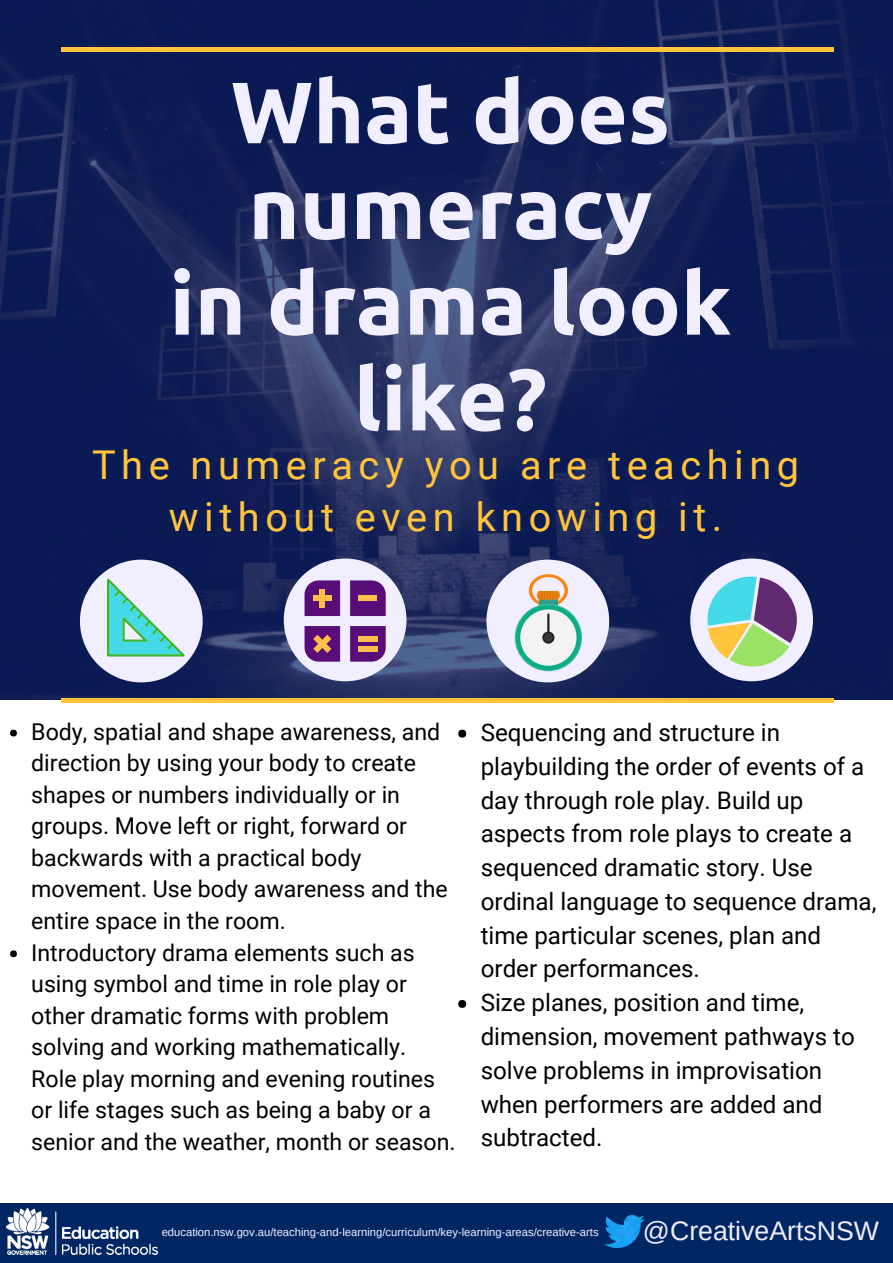
<style>
.page{position:relative;width:893px;height:1263px;background:#fff}
.page>*{position:absolute;margin:0;border:0;box-sizing:border-box;transform-origin:0 0}
.t1{font:700 87px/95.7px "Ubuntu";color:#f1eeff;text-align:center}
.t2{font:39.75px/51.8px "Roboto";letter-spacing:.14em;color:#ffc43c;text-align:center}
.t3{font:26.7px "Arimo";color:#f1eeff}
.t4{font:24.15px/33.8px "Roboto";color:#000}
.t5{font:23.25px/31.5px "Roboto";color:#000}
.t6{font:11.25px "Arimo";color:#f1eeff}
</style>
<div class="page">
<img style="left:0;top:0;width:893px;height:700px">
<div style="left:0;top:1204px;width:893px;height:59px;background:#002664"></div>
<div style="left:61px;top:47px;width:773px;height:5px;background:#ffc43c"></div>
<div style="left:10px;top:730px;width:7px;height:6px;background:#000;border-radius:50%"></div>
<div style="left:10px;top:950px;width:7px;height:7px;background:#000;border-radius:50%"></div>
<div style="left:458px;top:730px;width:8px;height:7px;background:#000;border-radius:50%"></div>
<div style="left:458px;top:1000px;width:8px;height:8px;background:#000;border-radius:50%"></div>
<div style="left:61px;top:698px;width:773px;height:5px;background:#ffc43c"></div>
<img style="left:7px;top:1208px;width:151px;height:46px">
<img style="left:592px;top:1203px;width:64px;height:45px">
<svg style="left:80px;top:560px;width:123px;height:122px;background:#9dbbca"></svg>
<svg style="left:284px;top:558px;width:122px;height:123px;background:#9a85b3"></svg>
<div style="left:359px;top:595px;width:18px;height:6px;background:#ffbd4a"></div>
<div style="left:358px;top:636px;width:20px;height:6px;background:#ffbd4a"></div>
<div style="left:358px;top:646px;width:20px;height:6px;background:#ffbd4a"></div>
<svg style="left:486px;top:560px;width:123px;height:122px;background:#b4bdca"></svg>
<div style="left:544px;top:633px;width:9px;height:9px;background:#383536;border-radius:50%"></div>
<svg style="left:690px;top:558px;width:123px;height:123px;background:#91a1ac"></svg>
<h1 class="t1" style="left:170px;top:63px;width:563px">What does numeracy<br>in drama look like?</h1>
<h2 class="t2" style="left:92px;top:440px;width:708px">The numeracy you are teaching without even knowing it.</h2>
<p class="t5" style="left:31px;top:716px;width:418px">Body, spatial and shape awareness, and direction by using your body to create shapes or numbers individually or in groups. Move left or right, forward or backwards with a practical body movement. Use body awareness and the entire space in the room.</p>
<p class="t5" style="left:31px;top:937px;width:426px">Introductory drama elements such as using symbol and time in role play or other dramatic forms with problem solving and working mathematically.<br>Role play morning and evening routines or life stages such as being a baby or a senior and the weather, month or season.</p>
<p class="t4" style="left:481px;top:716px;width:397px">Sequencing and structure in playbuilding the order of events of a day through role play. Build up aspects from role plays to create a sequenced dramatic story. Use ordinal language to sequence drama, time particular scenes, plan and order performances.</p>
<p class="t4" style="left:481px;top:986px;width:376px">Size planes, position and time, dimension, movement pathways to solve problems in improvisation when performers are added and subtracted.</p>
<p class="t6" style="left:162px;top:1225px;width:438px">education.nsw.gov.au/teaching-and-learning/curriculum/key-learning-areas/creative-arts</p>
<p class="t3" style="left:643px;top:1216px;width:238px">@CreativeArtsNSW</p>
</div>
